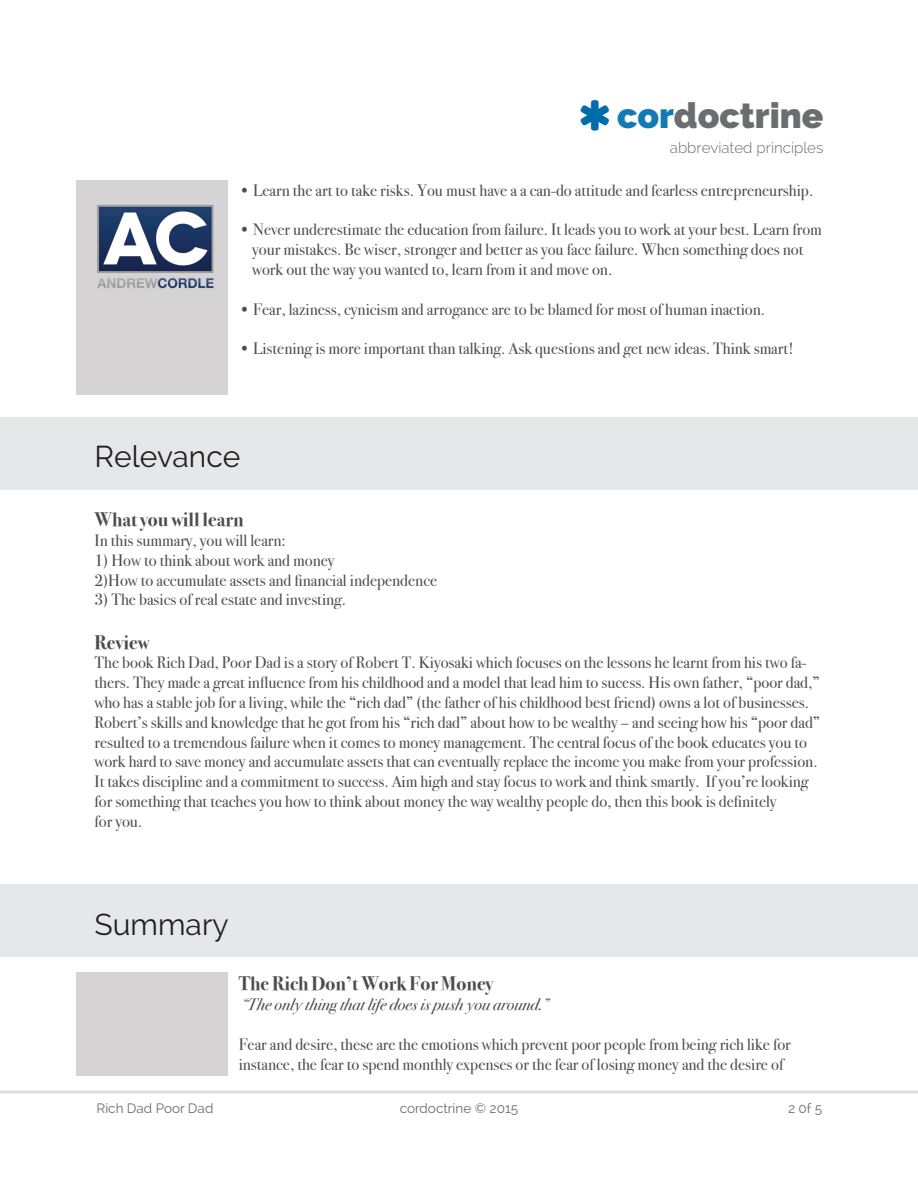
<style>
.page{position:relative;width:918px;height:1188px;background:#fff}
.page>*{position:absolute;margin:0;border:0;box-sizing:border-box;transform-origin:0 0}
.t1{font:800 35.4px "Raleway";color:#6c6d70}
.t2{font:30px "Raleway";color:#231f20}
.t3{font:700 19.5px "Bodoni Svty Two ITCTT";color:#4b4c4d}
.t4{font:16.5px/19.8px "Bodoni Svty Two ITCTT";color:#4b4c4d}
.t5{font:italic 16.5px "Bodoni Svty Two ITCTT";color:#4b4c4d}
.t6{font:300 15.15px "Raleway";color:#6c6d70}
.t7{font:13.5px "Raleway";color:#6c6d70}
.s1{color:#137ab4}
</style>
<div class="page">
<div style="left:77px;top:972px;width:151px;height:104px;background:#d5d3d4"></div>
<div style="left:0;top:417px;width:918px;height:73px;background:#e6e7e9"></div>
<div style="left:0;top:885px;width:918px;height:72px;background:#e6e7e9"></div>
<hr style="left:0;top:1090px;width:918px;height:4px;background:#e4e5e6">
<img style="left:77px;top:180px;width:151px;height:214px">
<p class="t1" style="left:617px;top:95px;width:208px"><span class="s1">cor</span>doctrine</p>
<p class="t6" style="left:670px;top:139px;width:155px">abbreviated principles</p>
<p class="t4" style="left:239px;top:179px;width:576px">• Learn the art to take risks. You must have a a can-do attitude and fearless entrepreneurship.</p>
<p class="t4" style="left:239px;top:218px;width:585px">• Never underestimate the education from failure. It leads you to work at your best. Learn from</p>
<p class="t4" style="left:252px;top:238px;width:553px">your mistakes. Be wiser, stronger and better as you face failure. When something does not work out the way you wanted to, learn from it and move on.</p>
<p class="t4" style="left:239px;top:297px;width:528px">• Fear, laziness, cynicism and arrogance are to be blamed for most of human inaction.</p>
<p class="t4" style="left:239px;top:337px;width:557px">• Listening is more important than talking. Ask questions and get new ideas. Think smart!</p>
<p class="t2" style="left:94px;top:439px;width:147px">Relevance</p>
<p class="t3" style="left:94px;top:504px;width:151px">What you will learn</p>
<p class="t4" style="left:94px;top:529px;width:193px">In this summary, you will learn:</p>
<p class="t4" style="left:94px;top:549px;width:242px">1) How to think about work and money</p>
<p class="t4" style="left:94px;top:568px;width:344px">2)How to accumulate assets and financial independence</p>
<p class="t4" style="left:94px;top:588px;width:253px">3) The basics of real estate and investing.</p>
<p class="t3" style="left:94px;top:626px;width:56px">Review</p>
<p class="t4" style="left:94px;top:651px;width:727px">The book Rich Dad, Poor Dad is a story of Robert T. Kiyosaki which focuses on the lessons he learnt from his two fa&shy;thers. They made a great influence from his childhood and a model that lead him to sucess. His own father, “poor dad,” who has a stable job for a living, while the “rich dad” (the father of his childhood best friend) owns a lot of businesses.<br>Robert’s skills and knowledge that he got from his “rich dad” about how to be wealthy – and seeing how his “poor dad” resulted to a tremendous failure when it comes to money management. The central focus of the book educates you to work hard to save money and accumulate assets that can eventually replace the income you make from your profession.</p>
<p class="t4" style="left:94px;top:770px;width:716px">It takes discipline and a commitment to success. Aim high and stay focus to work and think smartly. If you’re looking for something that teaches you how to think about money the way wealthy people do, then this book is definitely</p>
<p class="t4" style="left:94px;top:810px;width:49px">for you.</p>
<p class="t2" style="left:94px;top:907px;width:136px">Summary</p>
<p class="t3" style="left:239px;top:968px;width:256px">The Rich Don’t Work For Money</p>
<p class="t5" style="left:242px;top:990px;width:308px">“The only thing that life does is push you around.”</p>
<p class="t4" style="left:239px;top:1033px;width:554px">Fear and desire, these are the emotions which prevent poor people from being rich like for instance, the fear to spend monthly expenses or the fear of losing money and the desire of</p>
<p class="t7" style="left:97px;top:1101px;width:118px">Rich Dad Poor Dad</p>
<p class="t7" style="left:400px;top:1101px;width:120px">cordoctrine © 2015</p>
<p class="t7" style="left:788px;top:1101px;width:36px">2 0f 5</p>
</div>
